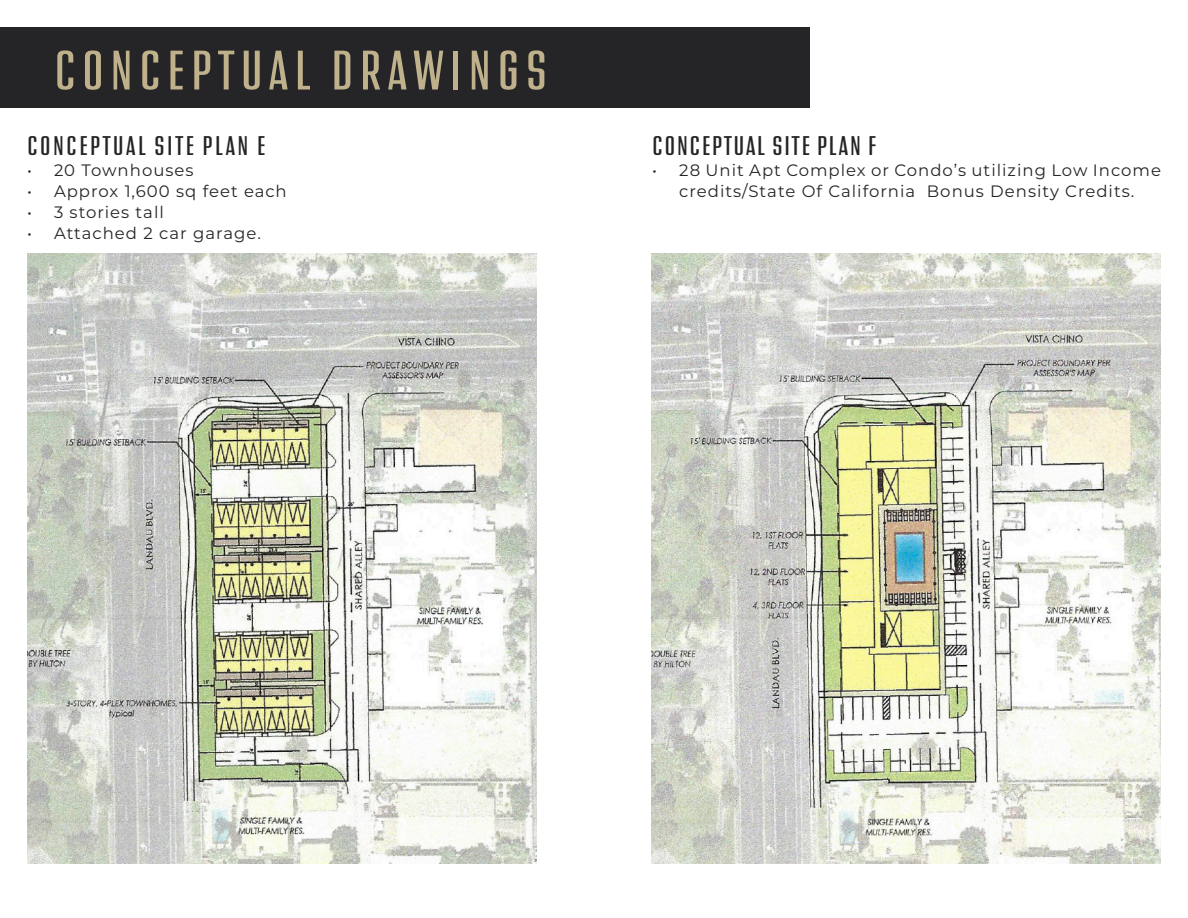
<style>
.page{position:relative;width:1188px;height:918px;background:#fff}
.page>*{position:absolute;margin:0;border:0;box-sizing:border-box;transform-origin:0 0}
.t1{font:condensed 55.5px "Address Sans Pro";letter-spacing:.1em;color:#beb18b}
.t2{font:condensed 27px "Address Sans Pro";letter-spacing:.06em;color:#252527}
.t3{font:16.5px/21px "Montserrat";letter-spacing:.06em;color:#252527;text-align:center}
</style>
<div class="page">
<div style="left:0;top:27px;width:810px;height:81px;background:#252527"></div>
<img style="left:651px;top:254px;width:510px;height:610px">
<img style="left:27px;top:254px;width:510px;height:610px">
<p class="t1" style="left:54px;top:40px;width:495px">CONCEPTUAL DRAWINGS</p>
<p class="t2" style="left:27px;top:131px;width:240px">CONCEPTUAL SITE PLAN E</p>
<p class="t3" style="left:27px;top:159px;width:168px">• 20 Townhouses</p>
<p class="t3" style="left:27px;top:180px;width:261px">• Approx 1,600 sq feet each</p>
<p class="t3" style="left:27px;top:201px;width:138px">• 3 stories tall</p>
<p class="t3" style="left:27px;top:222px;width:236px">• Attached 2 car garage.</p>
<p class="t2" style="left:652px;top:131px;width:226px">CONCEPTUAL SITE PLAN F</p>
<p class="t3" style="left:652px;top:159px;width:510px">• 28 Unit Apt Complex or Condo’s utilizing Low Income credits/State Of California Bonus Density Credits.</p>
</div>
